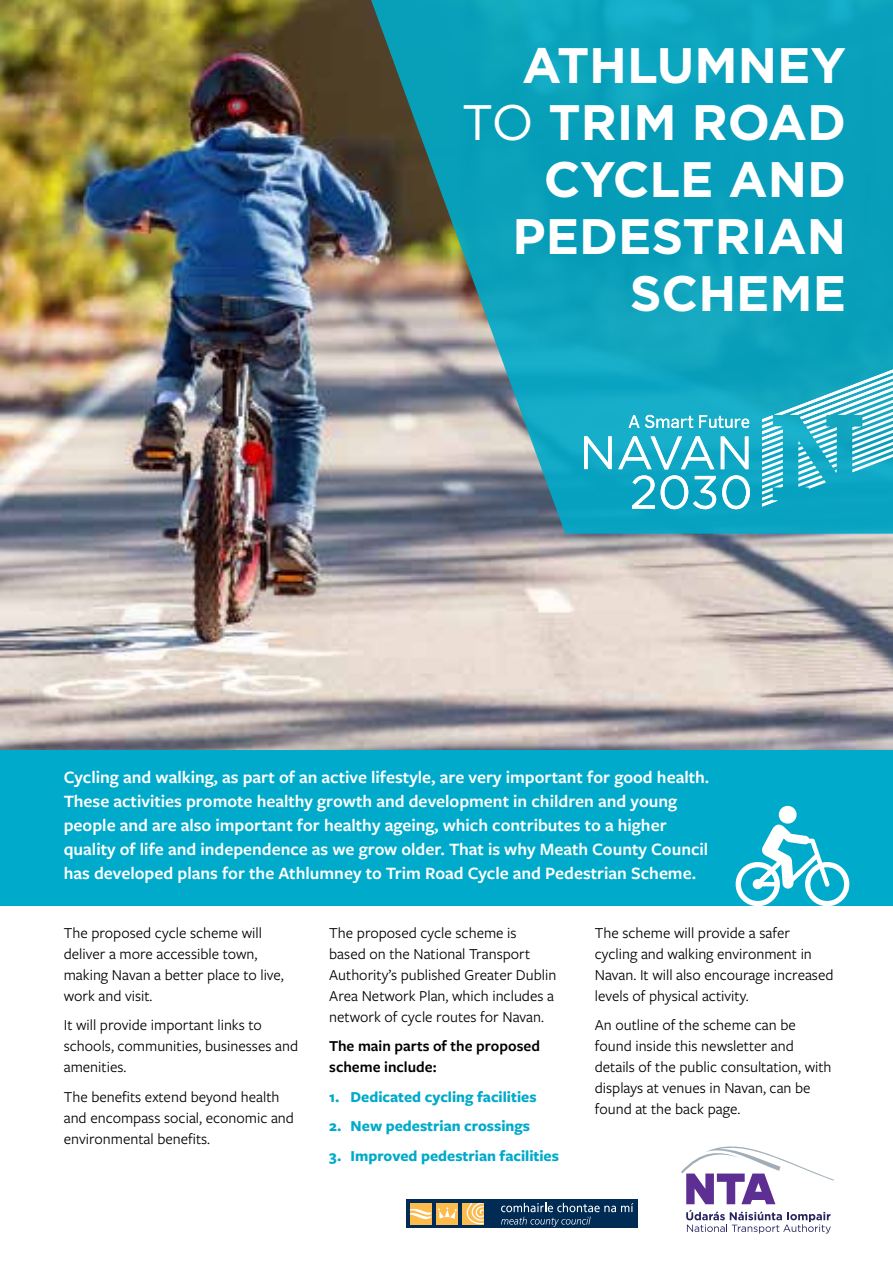
<style>
.page{position:relative;width:893px;height:1263px;background:#fff}
.page>*{position:absolute;margin:0;border:0;box-sizing:border-box;transform-origin:0 0}
.t1{font:700 49.8px/57px "Gotham";color:#fff;text-align:right}
.t2{font:600 18px/24px "Freight Sans Pro";color:#fff}
.t3{font:15.75px/21px "Freight Sans Pro";color:#000}
.t4{font:700 15.75px "Freight Sans Pro";color:#00aaca}
.t5{font:600 15.75px/21px "Freight Sans Pro";color:#000}
.s1{font-weight:400}
</style>
<div class="page">
<img style="left:0;top:0;width:893px;height:750px">
<svg style="left:366px;top:0;width:527px;height:534px;background:#2899ad"></svg>
<div style="left:0;top:750px;width:893px;height:156px;background:#00aaca"></div>
<div style="left:406px;top:1199px;width:231px;height:29px;background:#002b54"></div>
<div style="left:410px;top:1203px;width:21px;height:21px;background:#fdba4d"></div>
<div style="left:436px;top:1203px;width:22px;height:21px;background:#fdba4d"></div>
<div style="left:462px;top:1203px;width:22px;height:21px;background:#fdba4d"></div>
<svg style="left:438px;top:1207px;width:19px;height:12px"></svg>
<svg style="left:466px;top:1203px;width:18px;height:21px"></svg>
<svg style="left:410px;top:1209px;width:21px;height:10px"></svg>
<svg style="left:501px;top:1203px;width:132px;height:24px"></svg>
<svg style="left:632px;top:475px;width:23px;height:34px"></svg>
<svg style="left:661px;top:475px;width:55px;height:34px"></svg>
<svg style="left:722px;top:475px;width:28px;height:34px"></svg>
<svg style="left:584px;top:436px;width:28px;height:33px"></svg>
<svg style="left:618px;top:436px;width:96px;height:33px"></svg>
<svg style="left:721px;top:436px;width:27px;height:33px"></svg>
<svg style="left:629px;top:415px;width:64px;height:13px"></svg>
<svg style="left:699px;top:415px;width:50px;height:13px"></svg>
<svg style="left:762px;top:351px;width:131px;height:156px;background:#3fb7cc"></svg>
<svg style="left:736px;top:806px;width:113px;height:100px"></svg>
<svg style="left:681px;top:1146px;width:153px;height:58px"></svg>
<svg style="left:686px;top:1210px;width:145px;height:23px"></svg>
<h1 class="t1" style="left:461px;top:36px;width:386px">ATHLUMNEY<br><span class="s1">TO</span> TRIM ROAD<br>CYCLE AND<br>PEDESTRIAN<br>SCHEME</h1>
<p class="t2" style="left:64px;top:765px;width:647px">Cycling and walking, as part of an active lifestyle, are very important for good health.<br>These activities promote healthy growth and development in children and young people and are also important for healthy ageing, which contributes to a higher quality of life and independence as we grow older. That is why Meath County Council has developed plans for the Athlumney to Trim Road Cycle and Pedestrian Scheme.</p>
<p class="t3" style="left:64px;top:921px;width:222px">The proposed cycle scheme will deliver a more accessible town, making Navan a better place to live, work and visit.</p>
<p class="t3" style="left:64px;top:1014px;width:236px">It will provide important links to schools, communities, businesses and amenities.</p>
<p class="t3" style="left:64px;top:1085px;width:232px">The benefits extend beyond health and encompass social, economic and environmental benefits.</p>
<p class="t3" style="left:329px;top:921px;width:229px">The proposed cycle scheme is based on the National Transport Authority’s published Greater Dublin Area Network Plan, which includes a network of cycle routes for Navan.</p>
<p class="t5" style="left:329px;top:1035px;width:212px">The main parts of the proposed scheme include:</p>
<p class="t4" style="left:329px;top:1086px;width:209px">1. Dedicated cycling facilities</p>
<p class="t4" style="left:329px;top:1115px;width:202px">2. New pedestrian crossings</p>
<p class="t4" style="left:329px;top:1145px;width:231px">3. Improved pedestrian facilities</p>
<p class="t3" style="left:595px;top:921px;width:240px">The scheme will provide a safer cycling and walking environment in Navan. It will also encourage increased levels of physical activity.</p>
<p class="t3" style="left:595px;top:1014px;width:238px">An outline of the scheme can be found inside this newsletter and details of the public consultation, with displays at venues in Navan, can be found at the back page.</p>
</div>
